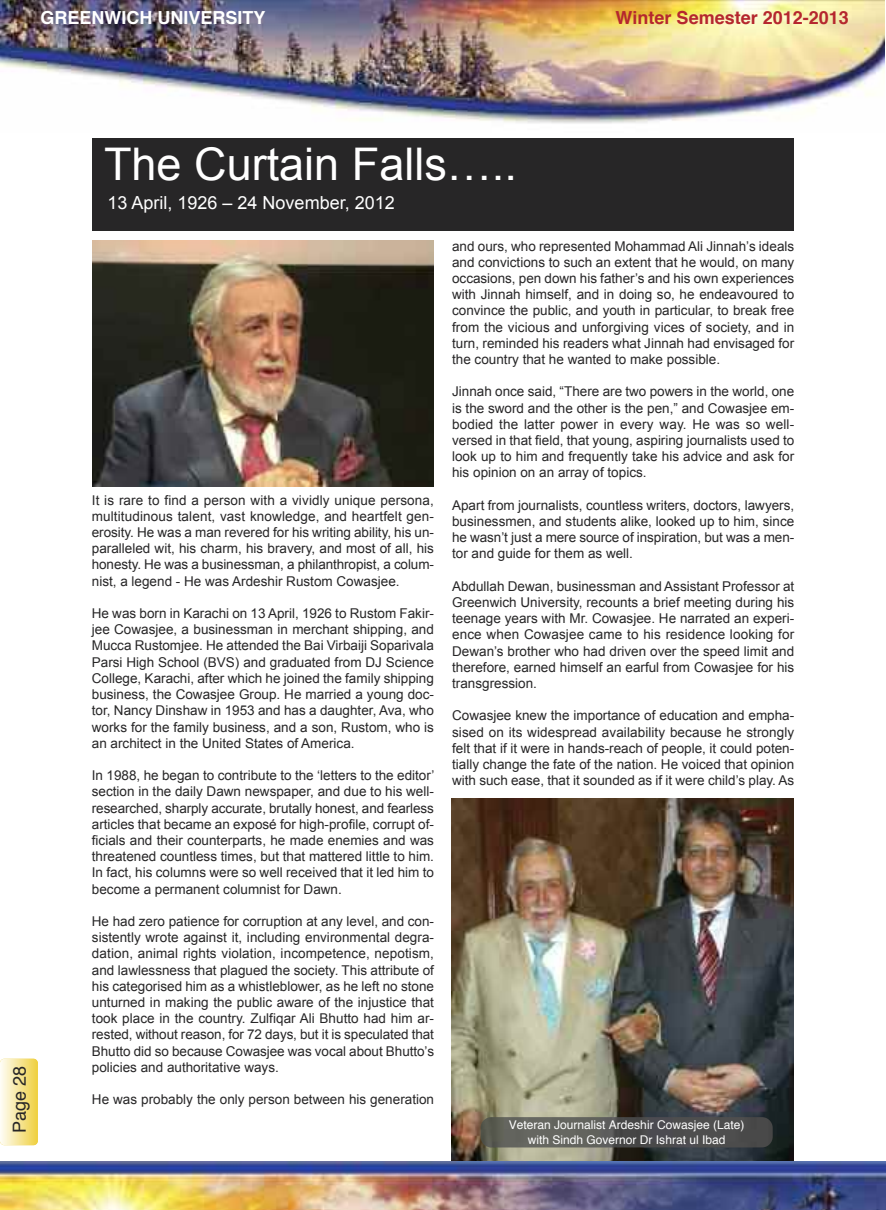
<style>
.page{position:relative;width:886px;height:1210px;background:#fff}
.page>*{position:absolute;margin:0;border:0;box-sizing:border-box;transform-origin:0 0}
.t1{font:45px "Arial";color:#fff}
.t2{font:18px "Arial";color:#fff}
.t3{font:700 18px "Helvetica";color:#b5272e}
.t4{font:700 18px "Helvetica";color:#fff}
.t5{font:18px "Helvetica";color:#272627}
.t6{font:13.5px/16.2px "Arial";color:#272627;text-align:justify}
.t7{font:12px/14.4px "Helvetica";color:#fff;text-align:center}
</style>
<div class="page">
<img style="left:92px;top:241px;width:341px;height:245px">
<img style="left:452px;top:799px;width:341px;height:362px">
<img style="left:0;top:0;width:884px;height:124px">
<div style="left:0;top:1058px;width:38px;height:87px;background:linear-gradient(to right,#fefdf7,#efd143);border-radius:4px"></div>
<div style="left:92px;top:138px;width:702px;height:93px;background:#272627"></div>
<img style="left:480px;top:1117px;width:292px;height:30px">
<img style="left:1px;top:1161px;width:885px;height:48px">
<h2 class="t4" style="left:40px;top:11px;width:227px">GREENWICH UNIVERSITY</h2>
<h2 class="t3" style="left:615px;top:11px;width:235px">Winter Semester 2012-2013</h2>
<h2 class="t5" style="left:12px;top:1133px;width:69px;rotate:-90deg">Page 28</h2>
<h1 class="t1" style="left:104px;top:139px;width:414px">The Curtain Falls…..</h1>
<h2 class="t2" style="left:107px;top:192px;width:289px">13 April, 1926 – 24 November, 2012</h2>
<p class="t6" style="left:92px;top:492px;width:344px">It is rare to find a person with a vividly unique persona, multitudinous talent, vast knowledge, and heartfelt gen&shy;erosity. He was a man revered for his writing ability, his un&shy;paralleled wit, his charm, his bravery, and most of all, his honesty. He was a businessman, a philanthropist, a colum&shy;nist, a legend - He was Ardeshir Rustom Cowasjee.</p>
<p class="t6" style="left:92px;top:605px;width:344px">He was born in Karachi on 13 April, 1926 to Rustom Fakir&shy;jee Cowasjee, a businessman in merchant shipping, and Mucca Rustomjee. He attended the Bai Virbaiji Soparivala Parsi High School (BVS) and graduated from DJ Science College, Karachi, after which he joined the family shipping business, the Cowasjee Group. He married a young doc&shy;tor, Nancy Dinshaw in 1953 and has a daughter, Ava, who works for the family business, and a son, Rustom, who is an architect in the United States of America.</p>
<p class="t6" style="left:92px;top:767px;width:344px">In 1988, he began to contribute to the ‘letters to the editor’ section in the daily Dawn newspaper, and due to his well&shy;researched, sharply accurate, brutally honest, and fearless articles that became an exposé for high-profile, corrupt of&shy;ficials and their counterparts, he made enemies and was threatened countless times, but that mattered little to him.<br>In fact, his columns were so well received that it led him to become a permanent columnist for Dawn.</p>
<p class="t6" style="left:92px;top:913px;width:344px">He had zero patience for corruption at any level, and con&shy;sistently wrote against it, including environmental degra&shy;dation, animal rights violation, incompetence, nepotism, and lawlessness that plagued the society. This attribute of his categorised him as a whistleblower, as he left no stone unturned in making the public aware of the injustice that took place in the country. Zulfiqar Ali Bhutto had him ar&shy;rested, without reason, for 72 days, but it is speculated that Bhutto did so because Cowasjee was vocal about Bhutto’s policies and authoritative ways.</p>
<p class="t6" style="left:92px;top:1091px;width:344px">He was probably the only person between his generation</p>
<p class="t6" style="left:452px;top:238px;width:344px">and ours, who represented Mohammad Ali Jinnah’s ideals and convictions to such an extent that he would, on many occasions, pen down his father’s and his own experiences with Jinnah himself, and in doing so, he endeavoured to convince the public, and youth in particular, to break free from the vicious and unforgiving vices of society, and in turn, reminded his readers what Jinnah had envisaged for the country that he wanted to make possible.</p>
<p class="t6" style="left:452px;top:383px;width:344px">Jinnah once said, “There are two powers in the world, one is the sword and the other is the pen,” and Cowasjee em&shy;bodied the latter power in every way. He was so well&shy;versed in that field, that young, aspiring journalists used to look up to him and frequently take his advice and ask for his opinion on an array of topics.</p>
<p class="t6" style="left:452px;top:497px;width:344px">Apart from journalists, countless writers, doctors, lawyers, businessmen, and students alike, looked up to him, since he wasn’t just a mere source of inspiration, but was a men&shy;tor and guide for them as well.</p>
<p class="t6" style="left:452px;top:578px;width:344px">Abdullah Dewan, businessman and Assistant Professor at Greenwich University, recounts a brief meeting during his teenage years with Mr. Cowasjee. He narrated an experi&shy;ence when Cowasjee came to his residence looking for Dewan’s brother who had driven over the speed limit and therefore, earned himself an earful from Cowasjee for his transgression.</p>
<p class="t6" style="left:452px;top:707px;width:344px">Cowasjee knew the importance of education and empha&shy;sised on its widespread availability because he strongly felt that if it were in hands-reach of people, it could poten&shy;tially change the fate of the nation. He voiced that opinion with such ease, that it sounded as if it were child’s play. As</p>
<p class="t7" style="left:509px;top:1119px;width:237px">Veteran Journalist Ardeshir Cowasjee (Late) with Sindh Governor Dr Ishrat ul Ibad</p>
</div>
